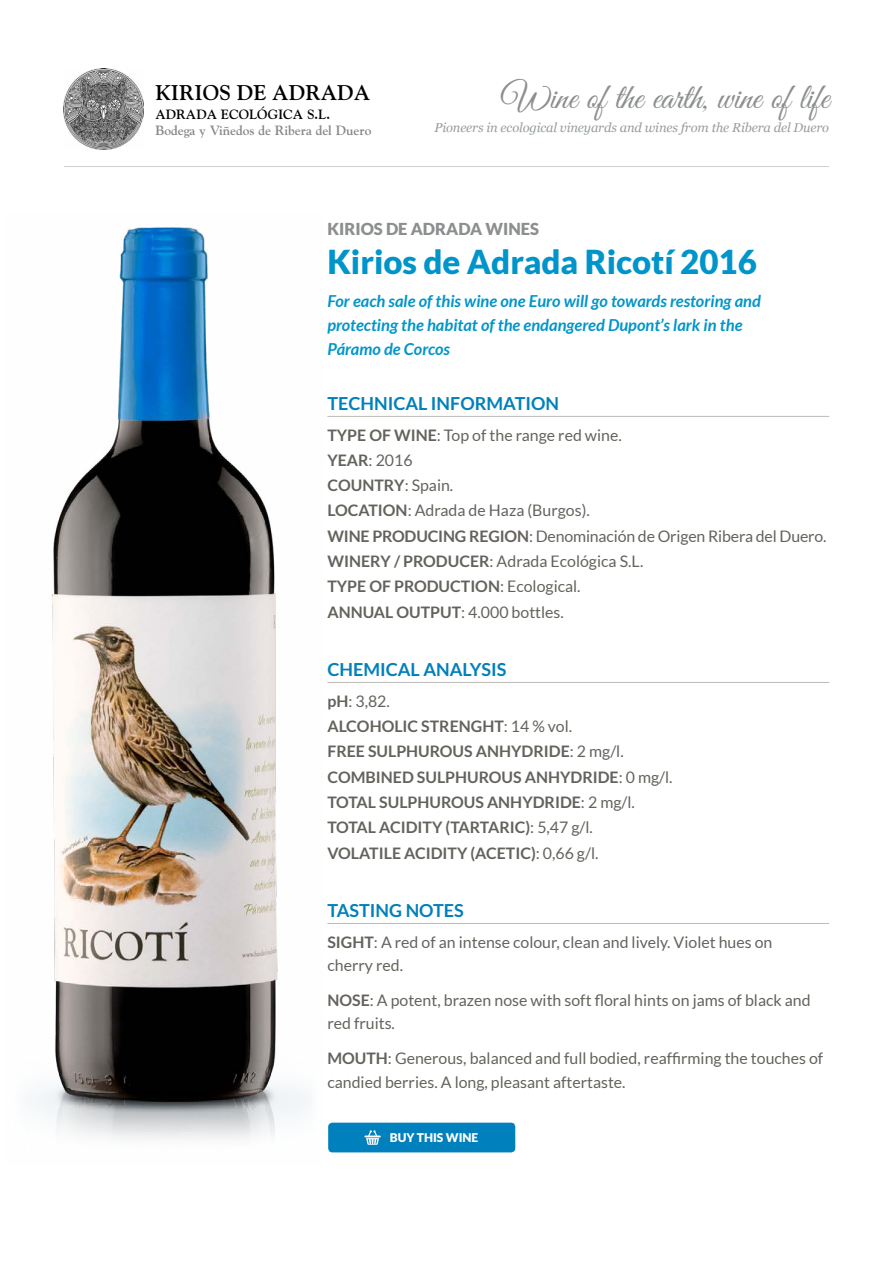
<style>
.page{position:relative;width:893px;height:1263px;background:#fff}
.page>*{position:absolute;margin:0;border:0;box-sizing:border-box;transform-origin:0 0}
.t1{font:36px "Great Vibes";color:#8c8e8f}
.t2{font:900 33px "Lato";color:#0095ca}
.t3{font:700 21.3px "Goudy Std";color:#000}
.t4{font:700 18px "Lato";color:#0080bc}
.t5{font:italic 700 16.5px/24px "Lato";color:#0095ca}
.t6{font:900 16.5px "Lato";color:#8c8e8f}
.t7{font:15.9px/25px "Lato";color:#64625c}
.t8{font:700 15.9px/25px "Lato";color:#64625c}
.t9{font:700 13.35px "Goudy Std";color:#878787}
.t10{font:700 13.35px "Goudy Std";color:#000}
.t11{font:italic 12.9px "Georgia";letter-spacing:-.01em;color:#979da0}
.t12{font:900 12px "Lato";color:#fff}
.s1{font-weight:700}
.s2{font-weight:400}
</style>
<div class="page">
<img style="left:64px;top:69px;width:80px;height:80px">
<hr style="left:64px;top:166px;width:765px;height:1px;background:#d2d0cf">
<img style="left:29px;top:227px;width:281px;height:912px">
<hr style="left:327px;top:416px;width:502px;height:1px;background:#bebbb9">
<hr style="left:327px;top:682px;width:502px;height:1px;background:#bebbb9">
<hr style="left:327px;top:923px;width:502px;height:1px;background:#bebbb9">
<div style="left:328px;top:1123px;width:187px;height:29px;background:#0080bc;border-radius:4px"></div>
<svg style="left:364px;top:1130px;width:17px;height:15px"></svg>
<h3 class="t3" style="left:155px;top:80px;width:216px">KIRIOS DE ADRADA</h3>
<p class="t10" style="left:155px;top:107px;width:176px">ADRADA ECOLÓGICA S.L.</p>
<p class="t9" style="left:155px;top:123px;width:217px">Bodega y Viñedos de Ribera del Duero</p>
<h1 class="t1" style="left:502px;top:77px;width:329px">Wine of the earth, wine of life</h1>
<p class="t11" style="left:435px;top:118px;width:396px">Pioneers in ecological vineyards and wines from the Ribera del Duero</p>
<p class="t6" style="left:327px;top:219px;width:213px">KIRIOS DE ADRADA WINES</p>
<h2 class="t2" style="left:327px;top:243px;width:431px">Kirios de Adrada Ricotí 2016</h2>
<p class="t5" style="left:327px;top:289px;width:435px">For each sale of this wine one Euro will go towards restoring and protecting the habitat of the endangered Dupont’s lark in the<br>Páramo de Corcos</p>
<p class="t4" style="left:327px;top:393px;width:233px">TECHNICAL INFORMATION</p>
<p class="t7" style="left:327px;top:423px;width:501px"><span class="s1">TYPE OF WINE</span>: Top of the range red wine.<br><span class="s1">YEAR</span>: 2016<br><span class="s1">COUNTRY</span>: Spain.<br><span class="s1">LOCATION</span>: Adrada de Haza (Burgos).<br><span class="s1">WINE PRODUCING REGION</span>: Denominación de Origen Ribera del Duero.<br><span class="s1">WINERY / PRODUCER</span>: Adrada Ecológica S.L.<br><span class="s1">TYPE OF PRODUCTION</span>: Ecological.</p>
<p class="t7" style="left:327px;top:600px;width:238px"><span class="s1">ANNUAL OUTPUT</span>: 4.000 bottles.</p>
<p class="t4" style="left:327px;top:659px;width:181px">CHEMICAL ANALYSIS</p>
<p class="t8" style="left:327px;top:689px;width:347px">pH<span class="s2">: 3,82.<br></span>ALCOHOLIC STRENGHT<span class="s2">: 14 % vol.<br></span>FREE SULPHUROUS ANHYDRIDE<span class="s2">: 2 mg/l.<br></span>COMBINED SULPHUROUS ANHYDRIDE<span class="s2">: 0 mg/l.<br></span>TOTAL SULPHUROUS ANHYDRIDE<span class="s2">: 2 mg/l.<br></span>TOTAL ACIDITY (TARTARIC)<span class="s2">: 5,47 g/l.</span></p>
<p class="t8" style="left:327px;top:841px;width:273px">VOLATILE ACIDITY (ACETIC)<span class="s2">: 0,66 g/l.</span></p>
<p class="t4" style="left:327px;top:900px;width:138px">TASTING NOTES</p>
<p class="t7" style="left:327px;top:931px;width:446px;line-height:22.5px"><span class="s1">SIGHT</span>: A red of an intense colour, clean and lively. Violet hues on cherry red.</p>
<p class="t7" style="left:327px;top:989px;width:485px;line-height:22.5px"><span class="s1">NOSE</span>: A potent, brazen nose with soft floral hints on jams of black and red fruits.</p>
<p class="t7" style="left:327px;top:1046px;width:497px;line-height:24px"><span class="s1">MOUTH</span>: Generous, balanced and full bodied, reaffirming the touches of candied berries. A long, pleasant aftertaste.</p>
<p class="t12" style="left:390px;top:1131px;width:90px">BUY THIS WINE</p>
</div>
